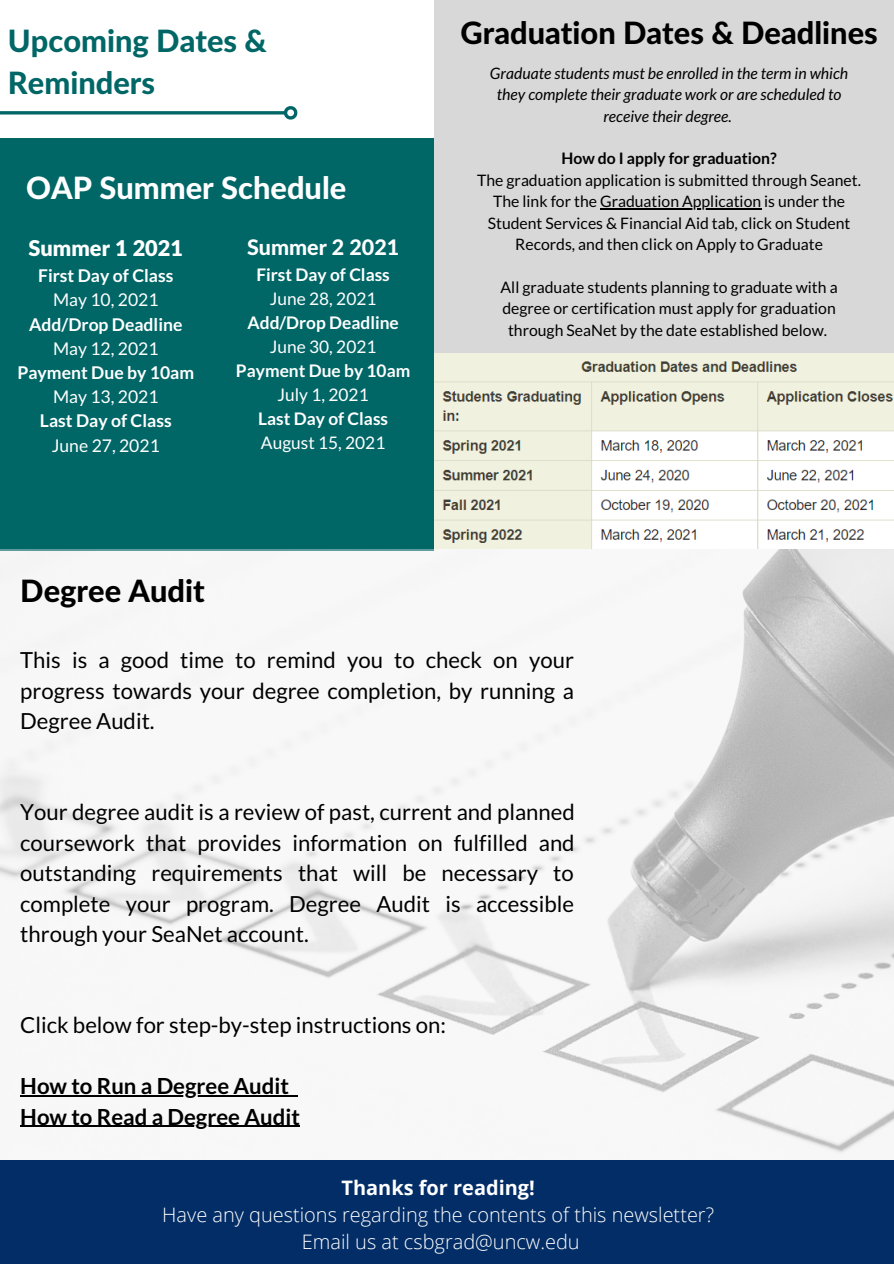
<style>
.page{position:relative;width:894px;height:1264px;background:#fff}
.page>*{position:absolute;margin:0;border:0;box-sizing:border-box;transform-origin:0 0}
.t1{font:800 30.75px "Lato Latin";color:#000}
.t2{font:800 30.75px/42.8px "Lato Latin";color:#066}
.t3{font:800 30.75px "Lato Latin";color:#fff}
.t4{font:22.2px/30.5px "Lato";color:#000;text-align:justify}
.t5{font:700 22.2px "Lato";color:#000}
.t6{font:900 21.75px "Lato Latin";color:#fff}
.t7{font:800 21.45px "Lato Latin";color:#fff}
.t8{font:300 19.95px "Open Sans";color:#fff}
.t9{font:700 19.95px "Open Sans";color:#fff}
.t10{font:700 17.55px "Lato";color:#fff}
.t11{font:17.55px "Lato";color:#fff}
.t12{font:700 17.25px "Lato";color:#fff}
.t13{font:17.25px "Lato";color:#fff}
.t14{font:15.75px/21.5px "Lato";color:#000;text-align:center}
.t15{font:italic 15.75px/21.5px "Lato";color:#000;text-align:center}
.t16{font:700 15.75px "Lato";color:#000}
</style>
<div class="page">
<hr style="left:0;top:111px;width:284px;height:3px;background:#066">
<svg style="left:281px;top:106px;width:17px;height:14px"></svg>
<div style="left:434px;top:0;width:459px;height:548px;background:#d8d8d8"></div>
<div style="left:0;top:138px;width:433px;height:412px;background:#066"></div>
<img style="left:0;top:550px;width:893px;height:604px">
<hr style="left:20px;top:1095px;width:269px;height:1px;background:#000">
<hr style="left:20px;top:1125px;width:280px;height:1px;background:#000">
<div style="left:0;top:1160px;width:893px;height:103px;background:#032d66"></div>
<hr style="left:600px;top:208px;width:161px;height:1px;background:#000">
<img style="left:434px;top:353px;width:459px;height:195px">
<p class="t2" style="left:8px;top:21px;width:260px">Upcoming Dates &amp;<br>Reminders</p>
<p class="t3" style="left:26px;top:174px;width:321px">OAP Summer Schedule</p>
<p class="t6" style="left:28px;top:238px;width:156px">Summer 1 2021</p>
<p class="t10" style="left:38px;top:265px;width:137px">First Day of Class</p>
<p class="t11" style="left:53px;top:289px;width:107px">May 10, 2021</p>
<p class="t10" style="left:29px;top:313px;width:155px">Add/Drop Deadline</p>
<p class="t11" style="left:53px;top:337px;width:107px">May 12, 2021</p>
<p class="t10" style="left:17px;top:361px;width:178px">Payment Due by 10am</p>
<p class="t11" style="left:53px;top:386px;width:107px">May 13, 2021</p>
<p class="t10" style="left:40px;top:410px;width:133px">Last Day of Class</p>
<p class="t11" style="left:52px;top:434px;width:109px">June 27, 2021</p>
<p class="t7" style="left:247px;top:238px;width:154px">Summer 2 2021</p>
<p class="t12" style="left:256px;top:264px;width:135px">First Day of Class</p>
<p class="t13" style="left:270px;top:288px;width:108px">June 28, 2021</p>
<p class="t12" style="left:247px;top:312px;width:153px">Add/Drop Deadline</p>
<p class="t13" style="left:270px;top:336px;width:108px">June 30, 2021</p>
<p class="t12" style="left:236px;top:360px;width:176px">Payment Due by 10am</p>
<p class="t13" style="left:277px;top:384px;width:93px">July 1, 2021</p>
<p class="t12" style="left:258px;top:408px;width:131px">Last Day of Class</p>
<p class="t13" style="left:261px;top:431px;width:126px">August 15, 2021</p>
<p class="t1" style="left:20px;top:577px;width:186px">Degree Audit</p>
<p class="t1" style="left:460px;top:20px;width:419px">Graduation Dates &amp; Deadlines</p>
<p class="t15" style="left:490px;top:62px;width:360px">Graduate students must be enrolled in the term in which they complete their graduate work or are scheduled to receive their degree.</p>
<p class="t16" style="left:561px;top:149px;width:217px">How do I apply for graduation?</p>
<p class="t14" style="left:477px;top:169px;width:385px">The graduation application is submitted through Seanet.<br>The link for the Graduation Application is under the Student Services &amp; Financial Aid tab, click on Student Records, and then click on Apply to Graduate</p>
<p class="t14" style="left:500px;top:276px;width:338px">All graduate students planning to graduate with a degree or certification must apply for graduation through SeaNet by the date established below.</p>
<p class="t4" style="left:20px;top:644px;width:555px">This is a good time to remind you to check on your progress towards your degree completion, by running a Degree Audit.</p>
<p class="t4" style="left:20px;top:796px;width:556px">Your degree audit is a review of past, current and planned coursework that provides information on fulfilled and outstanding requirements that will be necessary to complete your program. Degree Audit is accessible through your SeaNet account.</p>
<p class="t4" style="left:20px;top:1009px;width:427px">Click below for step-by-step instructions on:</p>
<p class="t5" style="left:20px;top:1072px;width:270px">How to Run a Degree Audit</p>
<p class="t5" style="left:20px;top:1102px;width:281px">How to Read a Degree Audit</p>
<p class="t9" style="left:341px;top:1173px;width:195px">Thanks for reading!</p>
<p class="t8" style="left:162px;top:1200px;width:553px">Have any questions regarding the contents of this newsletter?</p>
<p class="t8" style="left:302px;top:1227px;width:279px">Email us at csbgrad@uncw.edu</p>
</div>
